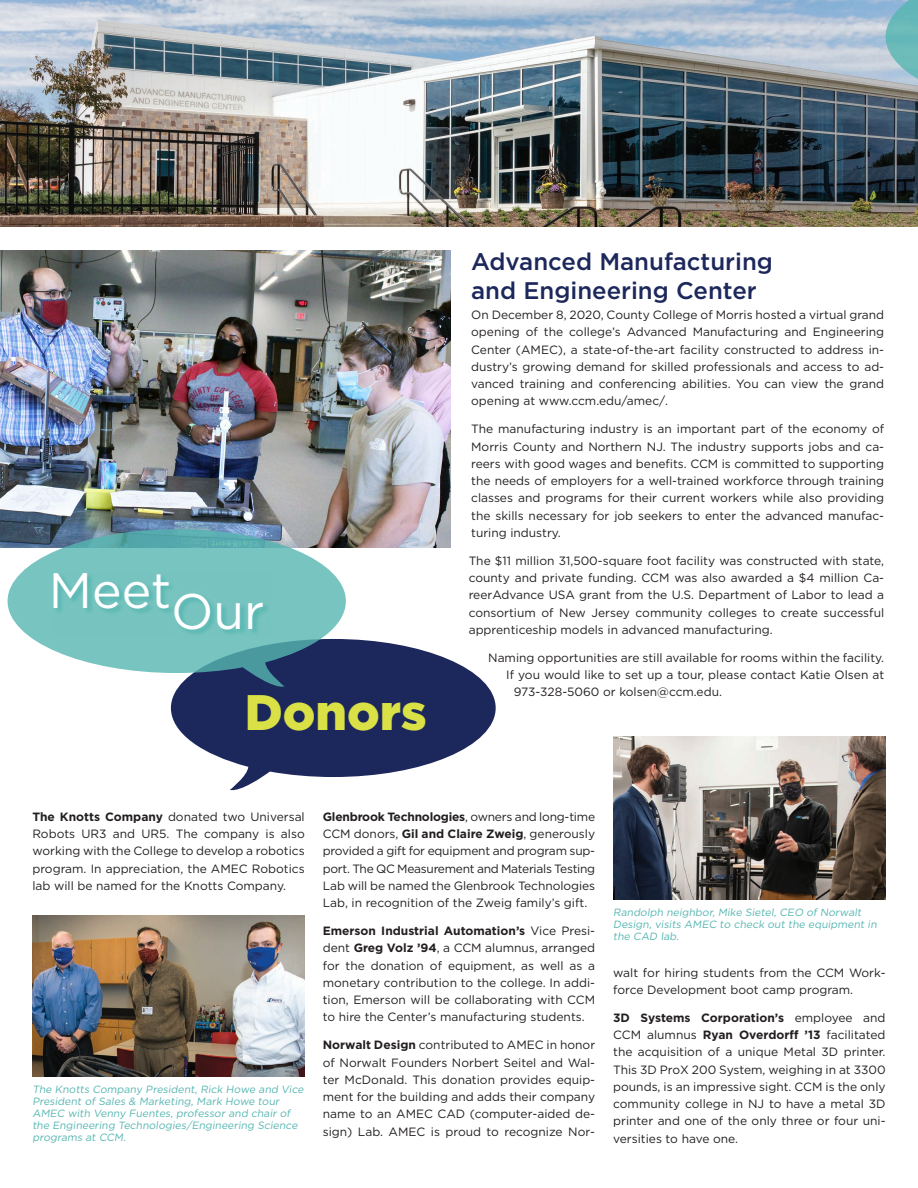
<style>
.page{position:relative;width:918px;height:1188px;background:#fff}
.page>*{position:absolute;margin:0;border:0;box-sizing:border-box;transform-origin:0 0}
.t1{font:49.8px "Gotham";color:#fff}
.t2{font:900 49.8px "Gotham";color:#d9e146}
.Main_Head_21{font:500 24px/28.8px "Gotham";color:#1c275b}
.Copy_21{font:12px/17.2px "Gotham";color:#231f20;text-align:justify}
.Photo_Captions{font:10.5px/12px "Gotham";color:#55b6b1}
.s1{font-weight:700}
</style>
<div class="page">
<svg style="left:171px;top:639px;width:325px;height:152px;fill:#1c275b"></svg>
<img style="left:613px;top:737px;width:273px;height:163px">
<img style="left:32px;top:916px;width:273px;height:160px">
<img style="left:0;top:251px;width:451px;height:296px">
<img style="left:0;top:0;width:918px;height:226px">
<svg style="left:886px;top:0;width:32px;height:124px;background:#76a4ab"></svg>
<svg style="left:8px;top:529px;width:338px;height:159px;fill:#77c4c0"></svg>
<svg style="left:54px;top:573px;width:217px;height:64px;background:#71c1bd"></svg>
<p class="t1" style="left:49px;top:558px;width:124px">Meet</p>
<p class="t1" style="left:171px;top:580px;width:95px">Our</p>
<p class="t2" style="left:245px;top:678px;width:184px">Donors</p>
<p class="Main_Head_21" style="left:471px;top:247px;width:303px">Advanced Manufacturing and Engineering Center</p>
<p class="Copy_21" style="left:471px;top:306px;width:415px">On December 8, 2020, County College of Morris hosted a virtual grand opening of the college’s Advanced Manufacturing and Engineering Center (AMEC), a state-of-the-art facility constructed to address in&shy;dustry’s growing demand for skilled professionals and access to ad&shy;vanced training and conferencing abilities. You can view the grand opening at www.ccm.edu/amec/.</p>
<p class="Copy_21" style="left:471px;top:420px;width:415px">The manufacturing industry is an important part of the economy of Morris County and Northern NJ. The industry supports jobs and ca&shy;reers with good wages and benefits. CCM is committed to supporting the needs of employers for a well-trained workforce through training classes and programs for their current workers while also providing the skills necessary for job seekers to enter the advanced manufac&shy;turing industry.</p>
<p class="Copy_21" style="left:469px;top:552px;width:417px">The $11 million 31,500-square foot facility was constructed with state, county and private funding. CCM was also awarded a $4 million Ca&shy;reerAdvance USA grant from the U.S. Department of Labor to lead a consortium of New Jersey community colleges to create successful apprenticeship models in advanced manufacturing.</p>
<p class="Copy_21" style="left:488px;top:649px;width:398px">Naming opportunities are still available for rooms within the facility.</p>
<p class="Copy_21" style="left:506px;top:666px;width:380px">If you would like to set up a tour, please contact Katie Olsen at</p>
<p class="Copy_21" style="left:514px;top:683px;width:210px">973-328-5060 or kolsen@ccm.edu.</p>
<p class="Copy_21" style="left:32px;top:808px;width:274px"><span class="s1">The Knotts Company</span> donated two Universal Robots UR3 and UR5. The company is also working with the College to develop a robotics program. In appreciation, the AMEC Robotics lab will be named for the Knotts Company.</p>
<p class="Copy_21" style="left:323px;top:808px;width:274px"><span class="s1">Glenbrook Technologies</span>, owners and long-time CCM donors, <span class="s1">Gil and Claire Zweig</span>, generously provided a gift for equipment and program sup&shy;port. The QC Measurement and Materials Testing Lab will be named the Glenbrook Technologies Lab, in recognition of the Zweig family’s gift.</p>
<p class="Copy_21" style="left:323px;top:922px;width:274px"><span class="s1">Emerson Industrial Automation’s</span> Vice Presi&shy;dent <span class="s1">Greg Volz ’94</span>, a CCM alumnus, arranged for the donation of equipment, as well as a monetary contribution to the college. In addi&shy;tion, Emerson will be collaborating with CCM to hire the Center’s manufacturing students.</p>
<p class="Copy_21" style="left:323px;top:1036px;width:274px"><span class="s1">Norwalt Design</span> contributed to AMEC in honor of Norwalt Founders Norbert Seitel and Wal&shy;ter McDonald. This donation provides equip&shy;ment for the building and adds their company name to an AMEC CAD (computer-aided de&shy;sign) Lab. AMEC is proud to recognize Nor-</p>
<p class="Photo_Captions" style="left:32px;top:1084px;width:275px">The Knotts Company President, Rick Howe and Vice President of Sales &amp; Marketing, Mark Howe tour AMEC with Venny Fuentes, professor and chair of the Engineering Technologies/Engineering Science programs at CCM.</p>
<p class="Photo_Captions" style="left:613px;top:906px;width:267px">Randolph neighbor, Mike Sietel, CEO of Norwalt<br>Design, visits AMEC to check out the equipment in the CAD lab.</p>
<p class="Copy_21" style="left:613px;top:963px;width:274px">walt for hiring students from the CCM Work&shy;force Development boot camp program.</p>
<p class="Copy_21" style="left:613px;top:1009px;width:274px"><span class="s1">3D Systems Corporation’s</span> employee and CCM alumnus <span class="s1">Ryan Overdorff ’13</span> facilitated the acquisition of a unique Metal 3D printer.<br>This 3D ProX 200 System, weighing in at 3300 pounds, is an impressive sight. CCM is the only community college in NJ to have a metal 3D printer and one of the only three or four uni&shy;versities to have one.</p>
</div>
